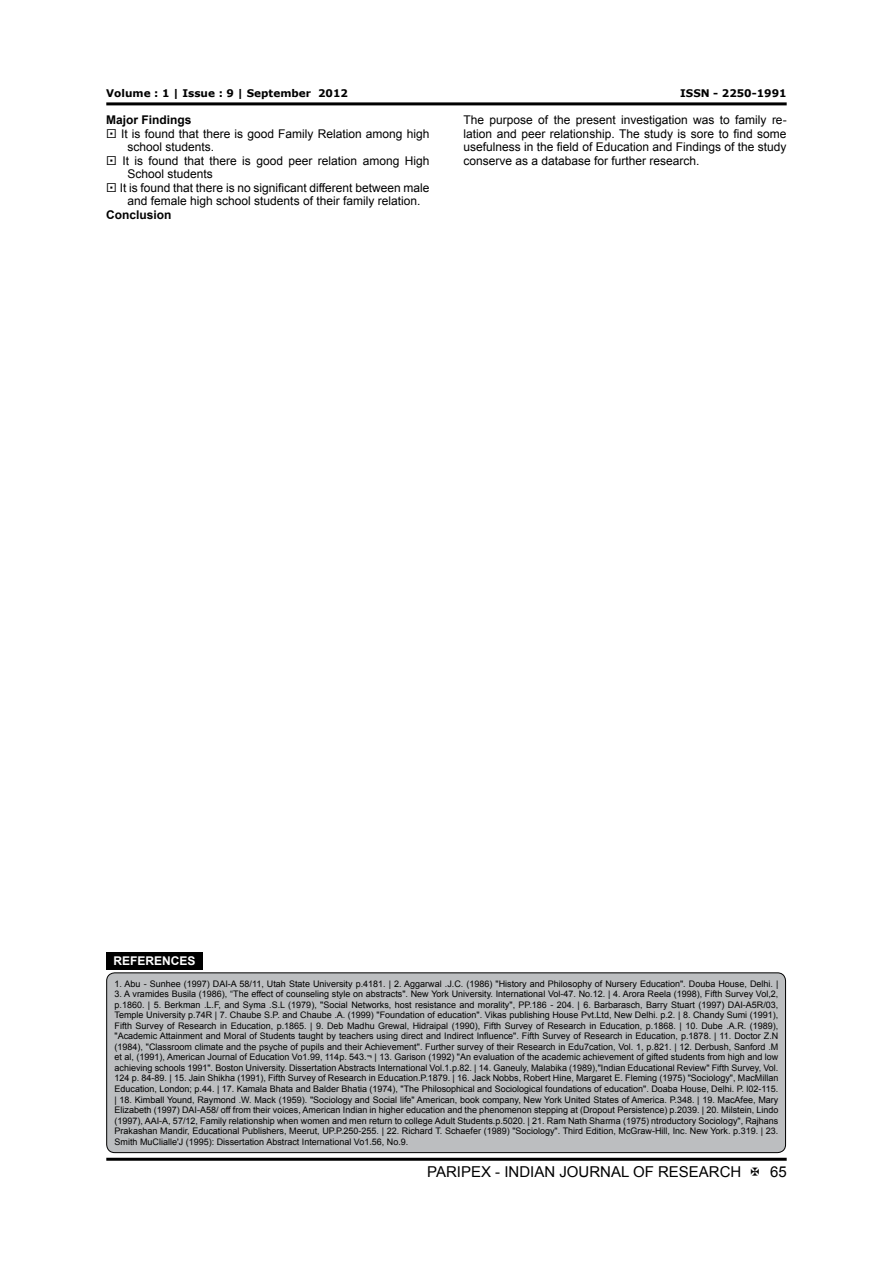
<style>
.page{position:relative;width:893px;height:1263px;background:#fff}
.page>*{position:absolute;margin:0;border:0;box-sizing:border-box;transform-origin:0 0}
.t1{font:15px "Arial";color:#000}
.t2{font:12px/13.5px "Arial";color:#000}
.t3{font:700 12px "Arial";color:#000}
.t4{font:700 12px "Arial";color:#fff}
.t5{font:700 10.5px "Verdana";color:#000}
.t6{font:9px/10.5px "Arial";color:#000;text-align:justify}
</style>
<div class="page">
<hr style="left:106px;top:102px;width:681px;height:3px;background:#000">
<hr style="left:106px;top:1158px;width:681px;height:3px;background:#000">
<div style="left:107px;top:973px;width:678px;height:179px;background:#bcbec0;border-radius:8px"></div>
<div style="left:106px;top:972px;width:680px;height:181px;border:1px solid #000;border-radius:8px"></div>
<div style="left:106px;top:952px;width:96px;height:17px;background:#000"></div>
<p class="t5" style="left:106px;top:89px;width:243px">Volume : 1 | Issue : 9 | September 2012</p>
<p class="t5" style="left:680px;top:89px;width:108px">ISSN - 2250-1991</p>
<h2 class="t3" style="left:106px;top:112px;width:87px">Major Findings</h2>
<h2 class="t2" style="left:128px;top:127px;width:303px;text-indent:-21px">▪ It is found that there is good Family Relation among high school students.</h2>
<h2 class="t2" style="left:128px;top:154px;width:303px;text-indent:-21px">▪ It is found that there is good peer relation among High<br>School students</h2>
<h2 class="t2" style="left:128px;top:181px;width:303px;text-indent:-21px">▪ It is found that there is no significant different between male and female high school students of their family relation.</h2>
<h2 class="t3" style="left:106px;top:206px;width:67px">Conclusion</h2>
<h2 class="t2" style="left:463px;top:113px;width:325px;text-align:justify">The purpose of the present investigation was to family re&shy;lation and peer relationship. The study is sore to find some usefulness in the field of Education and Findings of the study conserve as a database for further research.</h2>
<h2 class="t4" style="left:113px;top:953px;width:84px">REFERENCES</h2>
<p class="t6" style="left:115px;top:979px;width:665px">1. Abu - Sunhee (1997) DAI-A 58/11, Utah State University p.4181. | 2. Aggarwal .J.C. (1986) "History and Philosophy of Nursery Education". Douba House, Delhi. |</p>
<p class="t6" style="left:115px;top:989px;width:665px">3. A vramides Busila (1986), “The effect of counseling style on abstracts". New York University. International Vol-47. No.12. | 4. Arora Reela (1998), Fifth Survey Vol,2, p.1860. | 5. Berkman .L.F, and Syma .S.L (1979), "Social Networks, host resistance and morality", PP.186 - 204. | 6. Barbarasch, Barry Stuart (1997) DAI-A5R/03, Temple University p.74R | 7. Chaube S.P. and Chaube .A. (1999) "Foundation of education". Vikas publishing House Pvt.Ltd, New Delhi. p.2. | 8. Chandy Sumi (1991), Fifth Survey of Research in Education, p.1865. | 9. Deb Madhu Grewal, Hidraipal (1990), Fifth Survey of Research in Education, p.1868. | 10. Dube .A.R. (1989), "Academic Attainment and Moral of Students taught by teachers using direct and Indirect Influence". Fifth Survey of Research in Education, p.1878. | 11. Doctor Z.N (1984), "Classroom climate and the psyche of pupils and their Achievement". Further survey of their Research in Edu7cation, Vol. 1, p.821. | 12. Derbush, Sanford .M et al, (1991), American Journal of Education Vo1.99, 114p. 543.¬ | 13. Garison (1992) "An evaluation of the academic achievement of gifted students from high and low achieving schools 1991". Boston University. Dissertation Abstracts International Vol.1.p.82. | 14. Ganeuly, Malabika (1989),"Indian Educational Review" Fifth Survey, Vol.<br>124 p. 84-89. | 15. Jain Shikha (1991), Fifth Survey of Research in Education.P.1879. | 16. Jack Nobbs, Robert Hine, Margaret E. Fleming (1975) "Sociology", MacMillan Education, London; p.44. | 17. Kamala Bhata and Balder Bhatia (1974), "The Philosophical and Sociological foundations of education". Doaba House, Delhi. P. l02-115. | 18. Kimball Yound, Raymond .W. Mack (1959). "Sociology and Social life" American, book company, New York United States of America. P.348. | 19. MacAfee, Mary Elizabeth (1997) DAI-A58/ off from their voices, American Indian in higher education and the phenomenon stepping at (Dropout Persistence) p.2039. | 20. Milstein, Lindo (1997), AAI-A, 57/12, Family relationship when women and men return to college Adult Students.p.5020. | 21. Ram Nath Sharma (1975) ntroductory Sociology", Rajhans Prakashan Mandir, Educational Publishers, Meerut, UP.P.250-255. | 22. Richard T. Schaefer (1989) "Sociology". Third Edition, McGraw-Hill, Inc. New York. p.319. | 23.<br>Smith MuClialle'J (1995): Dissertation Abstract International Vo1.56, No.9.</p>
<h1 class="t1" style="left:427px;top:1163px;width:316px">PARIPEX - INDIAN JOURNAL OF RESEARCH</h1>
<h1 class="t1" style="left:770px;top:1162px;width:18px">65</h1>
</div>
